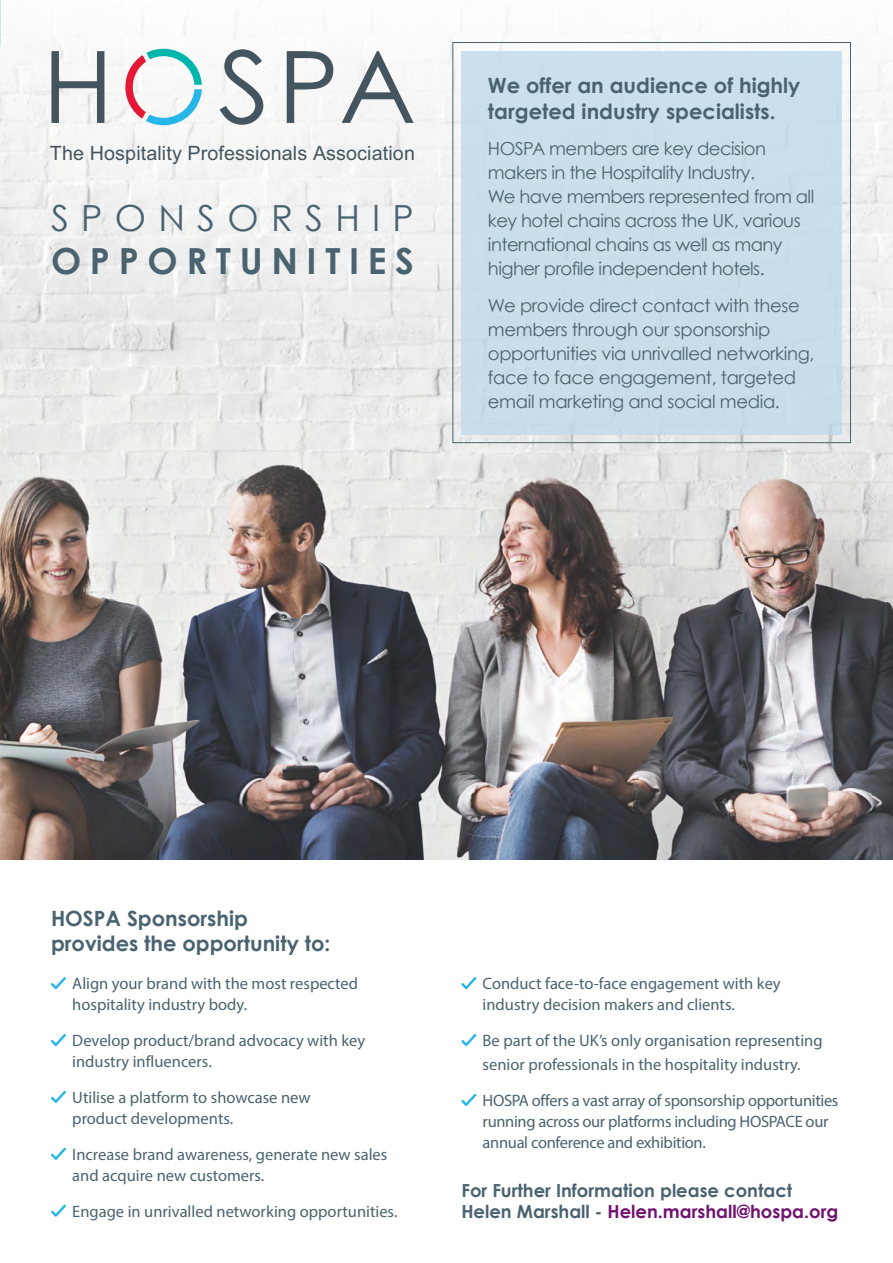
<style>
.page{position:relative;width:893px;height:1263px;background:#fff}
.page>*{position:absolute;margin:0;border:0;box-sizing:border-box;transform-origin:0 0}
.t1{font:100.05px "Century Gothic";color:#45555f;scale:1.04 1}
.t2{font:700 36px "Century Gothic";letter-spacing:.24em;color:#4a6370}
.t3{font:36px "Century Gothic";letter-spacing:.34em;color:#4a6370}
.t4{font:700 21px/25.2px "Century Gothic";color:#4a6370}
.t5{font:19.8px "Arial";letter-spacing:.005em;color:#45555f}
.t6{font:18px/24px "Century Gothic";letter-spacing:-.03em;color:#4a6370}
.t7{font:700 18px/21px "Century Gothic";color:#4a6370}
.t8{font:16.5px/21px "Myriad Pro";color:#4a6370}
.t9{font:16.5px/21px "Myriad Pro";letter-spacing:-.02em;color:#4a6370}
.s1{color:#711271}
</style>
<div class="page">
<img style="left:0;top:0;width:893px;height:859px">
<svg style="left:51px;top:977px;width:15px;height:12px"></svg>
<svg style="left:51px;top:1034px;width:15px;height:12px"></svg>
<svg style="left:51px;top:1091px;width:15px;height:12px"></svg>
<svg style="left:51px;top:1147px;width:15px;height:13px"></svg>
<svg style="left:51px;top:1204px;width:15px;height:13px"></svg>
<svg style="left:461px;top:977px;width:15px;height:12px"></svg>
<svg style="left:461px;top:1034px;width:15px;height:12px"></svg>
<svg style="left:461px;top:1094px;width:15px;height:12px"></svg>
<svg style="left:125px;top:49px;width:77px;height:76px"></svg>
<div style="left:461px;top:51px;width:381px;height:383px;background:#c8e0ec"></div>
<h1 class="t1" style="left:218px;top:26px;width:192px">SPA</h1>
<h1 class="t1" style="left:43px;top:26px;width:70px">H</h1>
<p class="t5" style="left:50px;top:140px;width:367px">The Hospitality Professionals Association</p>
<h2 class="t3" style="left:51px;top:196px;width:364px">SPONSORSHIP</h2>
<h2 class="t2" style="left:51px;top:238px;width:364px">OPPORTUNITIES</h2>
<p class="t4" style="left:488px;top:73px;width:314px">We offer an audience of highly targeted industry specialists.</p>
<p class="t6" style="left:488px;top:137px;width:328px">HOSPA members are key decision makers in the Hospitality Industry.<br>We have members represented from all key hotel chains across the UK, various international chains as well as many higher profile independent hotels.</p>
<p class="t6" style="left:488px;top:293px;width:328px">We provide direct contact with these members through our sponsorship opportunities via unrivalled networking, face to face engagement, targeted email marketing and social media.</p>
<p class="t4" style="left:51px;top:905px;width:281px">HOSPA Sponsorship provides the opportunity to:</p>
<p class="t8" style="left:72px;top:973px;width:287px">Align your brand with the most respected hospitality industry body.</p>
<p class="t8" style="left:72px;top:1030px;width:294px">Develop product/brand advocacy with key industry influencers.</p>
<p class="t8" style="left:72px;top:1087px;width:240px">Utilise a platform to showcase new product developments.</p>
<p class="t8" style="left:72px;top:1143px;width:317px">Increase brand awareness, generate new sales and acquire new customers.</p>
<p class="t8" style="left:72px;top:1200px;width:327px">Engage in unrivalled networking opportunities.</p>
<p class="t8" style="left:483px;top:973px;width:300px">Conduct face-to-face engagement with key industry decision makers and clients.</p>
<p class="t8" style="left:483px;top:1028px;width:341px;line-height:24px">Be part of the UK’s only organisation representing senior professionals in the hospitality industry.</p>
<p class="t9" style="left:483px;top:1090px;width:357px">HOSPA offers a vast array of sponsorship opportunities running across our platforms including HOSPACE our annual conference and exhibition.</p>
<p class="t7" style="left:461px;top:1179px;width:378px">For Further Information please contact<br>Helen Marshall - <span class="s1">Helen.marshall@hospa.org</span></p>
</div>
